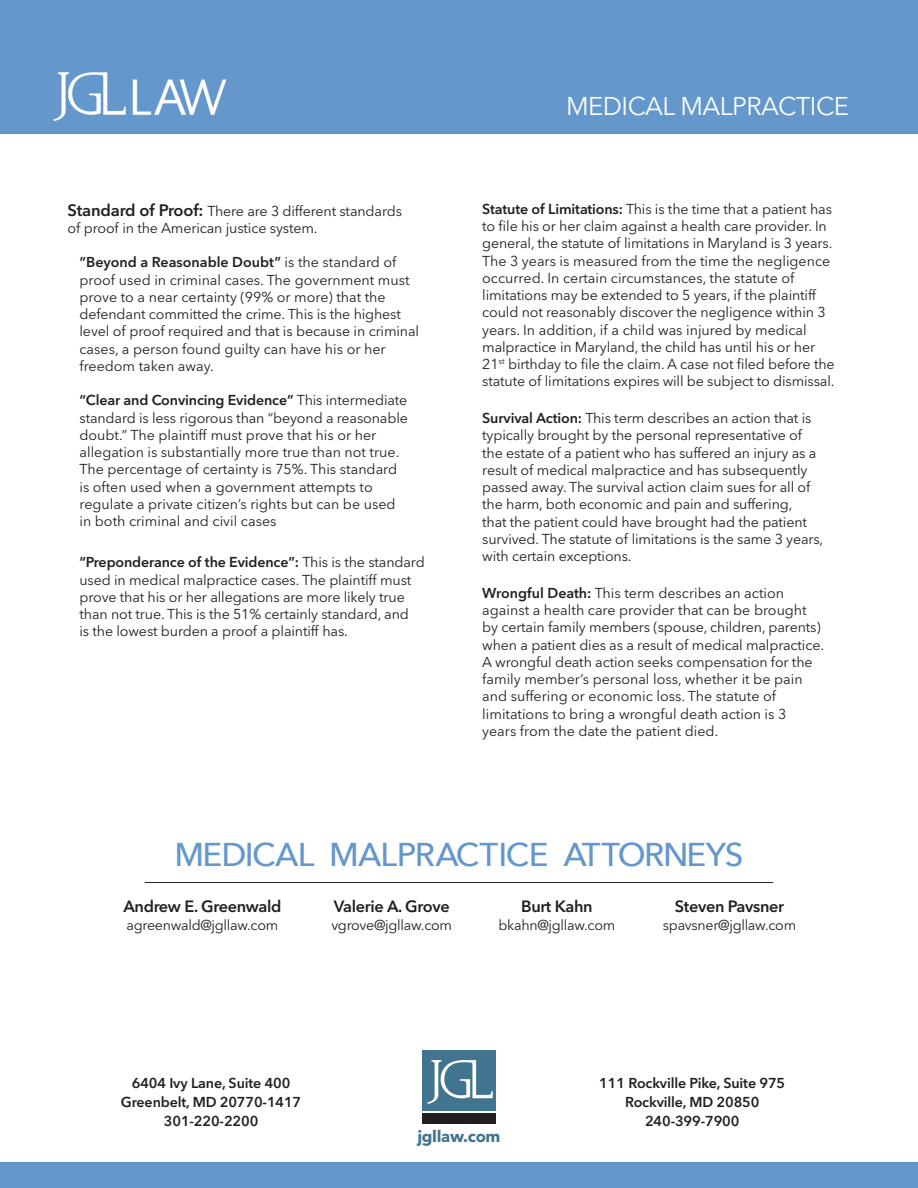
<style>
.page{position:relative;width:918px;height:1188px;background:#fff}
.page>*{position:absolute;margin:0;border:0;box-sizing:border-box;transform-origin:0 0}
.t1{font:500 33px "Avenir Next";letter-spacing:-.03em;color:#6497cb}
.t2{font:25.5px "Avenir Next LT Pro";letter-spacing:-.02em;color:#fff}
.t3{font:600 16.2px "Avenir Next LT Pro";letter-spacing:-.02em;color:#231f20}
.t4{font:700 16.2px "Avenir Next LT Pro";letter-spacing:-.02em;color:#41748e}
.t5{font:14.25px/17.2px "Avenir Next LT Pro";letter-spacing:-.01em;color:#231f20}
.t6{font:600 14.25px "Avenir Next LT Pro";letter-spacing:-.01em;color:#231f20}
.s1{font-weight:600;font-size:16.5px}
.s2{font-weight:600}
</style>
<div class="page">
<div style="left:0;top:1162px;width:918px;height:26px;background:#6497cb"></div>
<div style="left:422px;top:1050px;width:74px;height:61px;background:#41748e"></div>
<div style="left:422px;top:1113px;width:74px;height:11px;background:#231f20"></div>
<svg style="left:427px;top:1060px;width:66px;height:44px"></svg>
<div style="left:0;top:0;width:918px;height:134px;background:#6497cb"></div>
<hr style="left:145px;top:882px;width:628px;height:1px;background:#231f20">
<p class="t5" style="left:68px;top:202px;width:336px"><span class="s1">Standard of Proof:</span> There are 3 different standards of proof in the American justice system.</p>
<p class="t5" style="left:79px;top:254px;width:341px"><span class="s2">“Beyond a Reasonable Doubt”</span> is the standard of proof used in criminal cases. The government must prove to a near certainty (99% or more) that the defendant committed the crime. This is the highest level of proof required and that is because in criminal cases, a person found guilty can have his or her freedom taken away.</p>
<p class="t5" style="left:79px;top:392px;width:330px"><span class="s2">“Clear and Convincing Evidence”</span> This intermediate standard is less rigorous than “beyond a reasonable doubt.” The plaintiff must prove that his or her allegation is substantially more true than not true.<br>The percentage of certainty is 75%. This standard is often used when a government attempts to regulate a private citizen’s rights but can be used in both criminal and civil cases</p>
<p class="t5" style="left:79px;top:554px;width:347px"><span class="s2">“Preponderance of the Evidence”:</span> This is the standard used in medical malpractice cases. The plaintiff must prove that his or her allegations are more likely true than not true. This is the 51% certainly standard, and<br>is the lowest burden a proof a plaintiff has.</p>
<p class="t2" style="left:566px;top:91px;width:284px">MEDICAL MALPRACTICE</p>
<p class="t5" style="left:482px;top:200px;width:354px"><span class="s2">Statute of Limitations:</span> This is the time that a patient has to file his or her claim against a health care provider. In general, the statute of limitations in Maryland is 3 years.<br>The 3 years is measured from the time the negligence occurred. In certain circumstances, the statute of limitations may be extended to 5 years, if the plaintiff could not reasonably discover the negligence within 3 years. In addition, if a child was injured by medical malpractice in Maryland, the child has until his or her 21<sup>st</sup> birthday to file the claim. A case not filed before the statute of limitations expires will be subject to dismissal.</p>
<p class="t5" style="left:482px;top:409px;width:343px"><span class="s2">Survival Action:</span> This term describes an action that is typically brought by the personal representative of the estate of a patient who has suffered an injury as a result of medical malpractice and has subsequently passed away. The survival action claim sues for all of the harm, both economic and pain and suffering,<br>that the patient could have brought had the patient survived. The statute of limitations is the same 3 years, with certain exceptions.</p>
<p class="t5" style="left:482px;top:584px;width:343px"><span class="s2">Wrongful Death:</span> This term describes an action against a health care provider that can be brought by certain family members (spouse, children, parents) when a patient dies as a result of medical malpractice.<br>A wrongful death action seeks compensation for the family member’s personal loss, whether it be pain and suffering or economic loss. The statute of limitations to bring a wrongful death action is 3<br>years from the date the patient died.</p>
<p class="t1" style="left:174px;top:827px;width:571px">MEDICAL MALPRACTICE ATTORNEYS</p>
<p class="t3" style="left:123px;top:896px;width:160px">Andrew E. Greenwald</p>
<p class="t5" style="left:127px;top:916px;width:153px">agreenwald@jgllaw.com</p>
<p class="t3" style="left:334px;top:896px;width:118px">Valerie A. Grove</p>
<p class="t5" style="left:331px;top:916px;width:122px">vgrove@jgllaw.com</p>
<p class="t3" style="left:521px;top:896px;width:73px">Burt Kahn</p>
<p class="t5" style="left:499px;top:916px;width:118px">bkahn@jgllaw.com</p>
<p class="t3" style="left:675px;top:896px;width:111px">Steven Pavsner</p>
<p class="t5" style="left:663px;top:916px;width:135px">spavsner@jgllaw.com</p>
<p class="t6" style="left:132px;top:1074px;width:160px">6404 Ivy Lane, Suite 400</p>
<p class="t6" style="left:121px;top:1093px;width:182px">Greenbelt, MD 20770-1417</p>
<p class="t6" style="left:164px;top:1112px;width:96px">301-220-2200</p>
<p class="t4" style="left:417px;top:1127px;width:85px">jgllaw.com</p>
<p class="t6" style="left:599px;top:1074px;width:187px">111 Rockville Pike, Suite 975</p>
<p class="t6" style="left:625px;top:1093px;width:136px">Rockville, MD 20850</p>
<p class="t6" style="left:645px;top:1112px;width:96px">240-399-7900</p>
</div>
